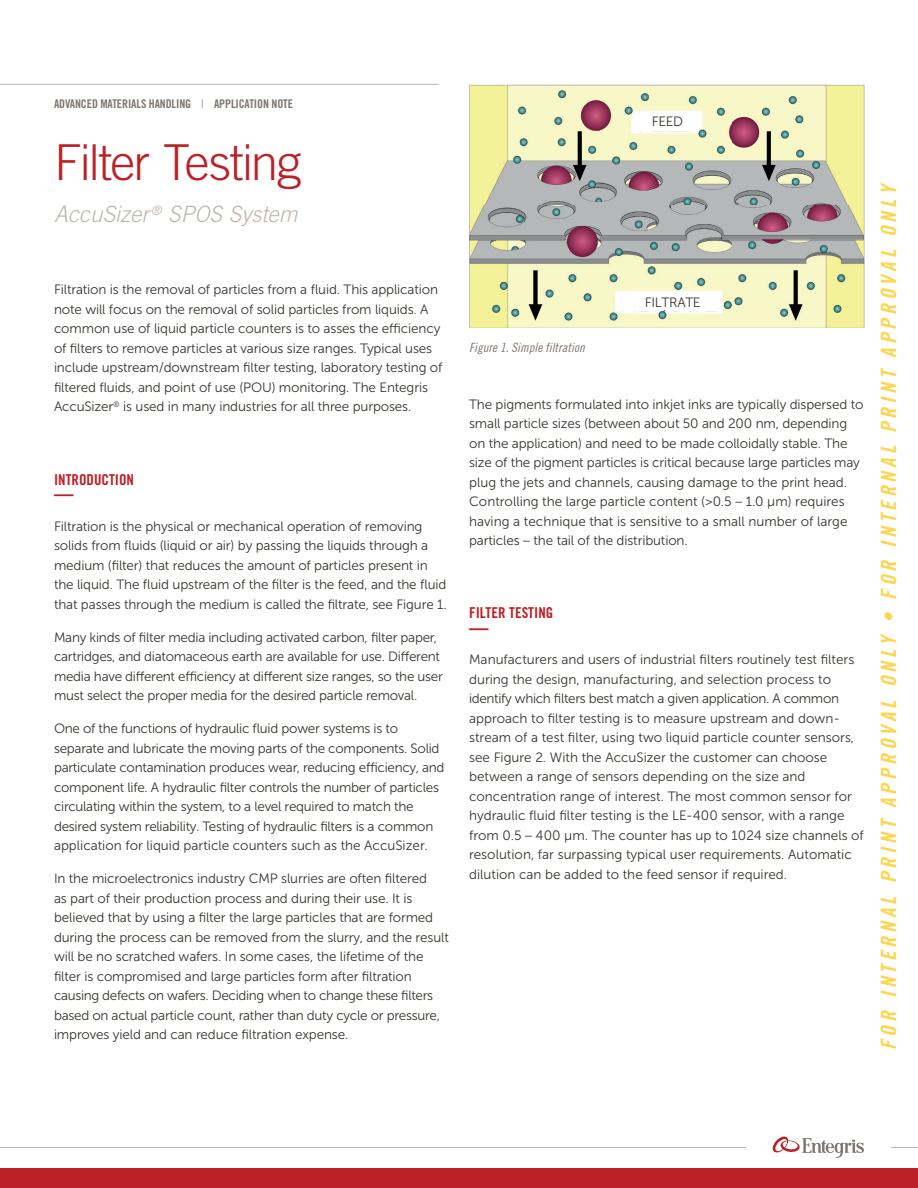
<style>
.page{position:relative;width:918px;height:1188px;background:#fff}
.page>*{position:absolute;margin:0;border:0;box-sizing:border-box;transform-origin:0 0}
.t1{font:300 49.5px "Trade Gothic LT Std";letter-spacing:-.03em;color:#bb2127}
.t2{font:italic 300 22.5px "Trade Gothic LT Std";color:#c0b5ae}
.t3{font:21px "Trade Gothic LT Std Bd Cn 20 Obl";color:#fed54d}
.t4{font:700 expanded 20.25px "Trade Gothic LT Std";color:#bb2127;scale:.96 1}
.t5{font:15px "Trade Gothic LT Std Bd Cn 20";color:#bb2127}
.t6{font:13.5px/19.5px "Museo Sans 300";letter-spacing:-.01em;color:#38352f}
.t7{font:12.75px "Trade Gothic LT Std Cn 18 Obl";letter-spacing:.005em;color:#7e7672}
.t8{font:12px "Trade Gothic LT Std Bd Cn 20";letter-spacing:-.01em;color:#7e7672}
.s1{color:#c0b5ae}
</style>
<div class="page">
<div style="left:0;top:1168px;width:918px;height:20px;background:#bb2127"></div>
<hr style="left:0;top:84px;width:439px;height:1px;background:#c0b5ae">
<svg style="left:891px;top:1147px;width:27px;height:1px"></svg>
<hr style="left:0;top:1147px;width:746px;height:1px;background:#c0b5ae">
<svg style="left:773px;top:1137px;width:91px;height:21px"></svg>
<img style="left:469px;top:85px;width:395px;height:243px">
<div style="left:636px;top:112px;width:61px;height:19px;background:#fff"></div>
<svg style="left:620px;top:292px;width:97px;height:19px"></svg>
<p class="t8" style="left:54px;top:97px;width:241px">ADVANCED MATERIALS HANDLING <span class="s1">|</span> APPLICATION NOTE</p>
<h1 class="t1" style="left:54px;top:133px;width:249px">Filter Testing</h1>
<h2 class="t2" style="left:54px;top:201px;width:245px">AccuSizer <sup>®</sup> SPOS System</h2>
<p class="t6" style="left:54px;top:280px;width:390px">Filtration is the removal of particles from a fluid. This application note will focus on the removal of solid particles from liquids. A common use of liquid particle counters is to asses the efficiency of filters to remove particles at various size ranges. Typical uses include upstream/downstream filter testing, laboratory testing of filtered fluids, and point of use (POU) monitoring. The Entegris AccuSizer<sup>®</sup> is used in many industries for all three purposes.</p>
<p class="t5" style="left:54px;top:470px;width:82px">INTRODUCTION</p>
<h3 class="t4" style="left:54px;top:481px;width:22px">—</h3>
<p class="t6" style="left:54px;top:516px;width:394px">Filtration is the physical or mechanical operation of removing solids from fluids (liquid or air) by passing the liquids through a medium (filter) that reduces the amount of particles present in the liquid. The fluid upstream of the filter is the feed, and the fluid that passes through the medium is called the filtrate, see Figure 1.</p>
<p class="t6" style="left:54px;top:627px;width:390px">Many kinds of filter media including activated carbon, filter paper, cartridges, and diatomaceous earth are available for use. Different media have different efficiency at different size ranges, so the user must select the proper media for the desired particle removal.</p>
<p class="t6" style="left:54px;top:719px;width:392px">One of the functions of hydraulic fluid power systems is to separate and lubricate the moving parts of the components. Solid particulate contamination produces wear, reducing efficiency, and component life. A hydraulic filter controls the number of particles circulating within the system, to a level required to match the desired system reliability. Testing of hydraulic filters is a common application for liquid particle counters such as the AccuSizer.</p>
<p class="t6" style="left:54px;top:869px;width:396px">In the microelectronics industry CMP slurries are often filtered<br>as part of their production process and during their use. It is believed that by using a filter the large particles that are formed during the process can be removed from the slurry, and the result will be no scratched wafers. In some cases, the lifetime of the filter is compromised and large particles form after filtration causing defects on wafers. Deciding when to change these filters based on actual particle count, rather than duty cycle or pressure, improves yield and can reduce filtration expense.</p>
<p class="t6" style="left:652px;top:112px;width:33px">FEED</p>
<p class="t7" style="left:469px;top:340px;width:117px">Figure 1. Simple filtration</p>
<p class="t6" style="left:645px;top:293px;width:57px">FILTRATE</p>
<p class="t6" style="left:469px;top:394px;width:396px">The pigments formulated into inkjet inks are typically dispersed to small particle sizes (between about 50 and 200 nm, depending on the application) and need to be made colloidally stable. The size of the pigment particles is critical because large particles may plug the jets and channels, causing damage to the print head.<br>Controlling the large particle content (&gt;0.5 – 1.0 μm) requires having a technique that is sensitive to a small number of large particles – the tail of the distribution.</p>
<p class="t5" style="left:469px;top:604px;width:86px">FILTER TESTING</p>
<h3 class="t4" style="left:469px;top:614px;width:22px">—</h3>
<p class="t6" style="left:469px;top:650px;width:396px">Manufacturers and users of industrial filters routinely test filters during the design, manufacturing, and selection process to identify which filters best match a given application. A common approach to filter testing is to measure upstream and down&shy;stream of a test filter, using two liquid particle counter sensors, see Figure 2. With the AccuSizer the customer can choose between a range of sensors depending on the size and concentration range of interest. The most common sensor for hydraulic fluid filter testing is the LE-400 sensor, with a range from 0.5 – 400 μm. The counter has up to 1024 size channels of resolution, far surpassing typical user requirements. Automatic dilution can be added to the feed sensor if required.</p>
<h3 class="t3" style="left:876px;top:1050px;width:869px;rotate:-90deg">FOR INTERNAL PRINT APPROVAL ONLY • FOR INTERNAL PRINT APPROVAL ONLY</h3>
</div>
